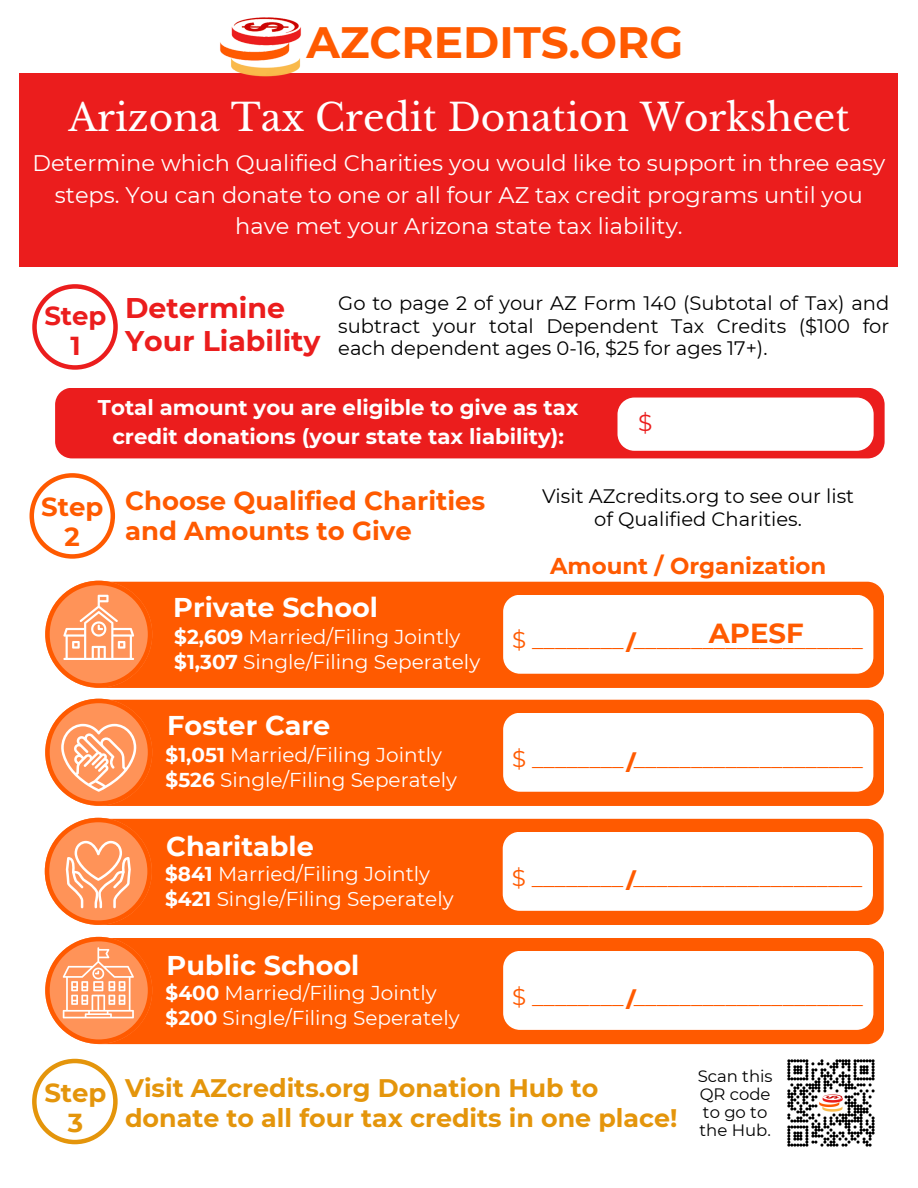
<style>
.page{position:relative;width:918px;height:1188px;background:#fff}
.page>*{position:absolute;margin:0;border:0;box-sizing:border-box;transform-origin:0 0}
.t1{font:700 43.8px "Montserrat";color:#ff5a00}
.t2{font:37.5px "Libre Baskerville";color:#fff}
.t3{font:700 28.35px/32.7px "Montserrat";color:#eb1d1d}
.t4{font:700 27.6px "Montserrat";color:#ff5a00}
.t5{font:700 27.45px "Open Sans";color:#ff5a00}
.t6{font:700 27.15px "Montserrat";color:#fff}
.t7{font:700 25.95px "Montserrat";color:#ff5a00}
.t8{font:700 25.95px "Montserrat";color:#eb1d1d}
.t9{font:700 25.95px "Montserrat";color:#e4950b}
.t10{font:700 25.35px/29.2px "Montserrat";color:#e4950b}
.t11{font:23.25px "Montserrat";color:#eb1d1d}
.t12{font:22.95px "Montserrat";color:#ff5a00}
.t13{font:700 22.95px "Montserrat";color:#ff5a00}
.t14{font:22.5px/31.5px "Montserrat";color:#fff;text-align:center}
.t15{font:700 21.3px/29.2px "Montserrat";color:#fff;text-align:center}
.t16{font:20.1px "Montserrat";color:#fff}
.t17{font:19.5px/22.5px "Montserrat";color:#000;text-align:justify}
.t18{font:16.5px "Montserrat";color:#000}
.s1{font-weight:700}
</style>
<div class="page">
<div style="left:82px;top:582px;width:802px;height:106px;background:#ff5a00;border-radius:17px"></div>
<svg style="left:45px;top:581px;width:107px;height:107px"></svg>
<div style="left:503px;top:595px;width:370px;height:79px;background:#fff;border-radius:17px"></div>
<div style="left:55px;top:388px;width:830px;height:70px;background:#eb1d1d"></div>
<svg style="left:618px;top:398px;width:256px;height:53px"></svg>
<div style="left:82px;top:700px;width:802px;height:106px;background:#ff5a00;border-radius:17px"></div>
<div style="left:503px;top:713px;width:370px;height:79px;background:#fff;border-radius:17px"></div>
<svg style="left:45px;top:699px;width:107px;height:107px"></svg>
<div style="left:82px;top:819px;width:802px;height:106px;background:#ff5a00;border-radius:17px"></div>
<div style="left:503px;top:832px;width:370px;height:79px;background:#fff;border-radius:17px"></div>
<svg style="left:45px;top:818px;width:107px;height:107px"></svg>
<div style="left:19px;top:73px;width:879px;height:193px;background:#eb1d1d"></div>
<img style="left:220px;top:17px;width:81px;height:60px">
<svg style="left:32px;top:284px;width:86px;height:86px"></svg>
<svg style="left:30px;top:473px;width:85px;height:86px"></svg>
<svg style="left:32px;top:1059px;width:86px;height:85px"></svg>
<img style="left:787px;top:1059px;width:88px;height:88px">
<div style="left:82px;top:938px;width:802px;height:106px;background:#ff5a00;border-radius:17px"></div>
<div style="left:503px;top:951px;width:370px;height:79px;background:#fff;border-radius:17px"></div>
<svg style="left:45px;top:937px;width:107px;height:107px"></svg>
<p class="t1" style="left:307px;top:15px;width:378px">AZCREDITS.ORG</p>
<p class="t2" style="left:68px;top:95px;width:783px">Arizona Tax Credit Donation Worksheet</p>
<p class="t14" style="left:32px;top:148px;width:855px">Determine which Qualified Charities you would like to support in three easy steps. You can donate to one or all four AZ tax credit programs until you have met your Arizona state tax liability.</p>
<p class="t8" style="left:44px;top:300px;width:64px">Step</p>
<p class="t8" style="left:70px;top:330px;width:12px">1</p>
<p class="t3" style="left:125px;top:292px;width:197px">Determine<br>Your Liability</p>
<p class="t17" style="left:338px;top:292px;width:553px">Go to page 2 of your AZ Form 140 (Subtotal of Tax) and subtract your total Dependent Tax Credits ($100 for each dependent ages 0-16, $25 for ages 17+).</p>
<p class="t15" style="left:98px;top:393px;width:482px">Total amount you are eligible to give as tax credit donations (your state tax liability):</p>
<p class="t11" style="left:638px;top:409px;width:16px">$</p>
<p class="t7" style="left:41px;top:491px;width:64px">Step</p>
<p class="t7" style="left:65px;top:521px;width:17px">2</p>
<p class="t9" style="left:44px;top:1077px;width:64px">Step</p>
<p class="t9" style="left:68px;top:1106px;width:17px">3</p>
<p class="t7" style="left:125px;top:485px;width:362px">Choose Qualified Charities</p>
<p class="t7" style="left:125px;top:514px;width:288px">and Amounts to Give</p>
<p class="t6" style="left:173px;top:590px;width:206px">Private School</p>
<p class="t16" style="left:174px;top:625px;width:288px"><span class="s1">$2,609</span> Married/Filing Jointly</p>
<p class="t16" style="left:174px;top:649px;width:307px"><span class="s1">$1,307</span> Single/Filing Seperately</p>
<p class="t6" style="left:167px;top:708px;width:165px">Foster Care</p>
<p class="t16" style="left:166px;top:743px;width:278px"><span class="s1">$1,051</span> Married/Filing Jointly</p>
<p class="t16" style="left:166px;top:767px;width:293px"><span class="s1">$526</span> Single/Filing Seperately</p>
<p class="t6" style="left:166px;top:830px;width:149px">Charitable</p>
<p class="t16" style="left:165px;top:862px;width:266px"><span class="s1">$841</span> Married/Filing Jointly</p>
<p class="t16" style="left:165px;top:886px;width:290px"><span class="s1">$421</span> Single/Filing Seperately</p>
<p class="t6" style="left:167px;top:949px;width:194px">Public School</p>
<p class="t16" style="left:166px;top:981px;width:273px"><span class="s1">$400</span> Married/Filing Jointly</p>
<p class="t16" style="left:166px;top:1006px;width:295px"><span class="s1">$200</span> Single/Filing Seperately</p>
<p class="t17" style="left:542px;top:485px;width:314px;text-align:center">Visit AZcredits.org to see our list of Qualified Charities.</p>
<p class="t13" style="left:550px;top:552px;width:278px">Amount / Organization</p>
<p class="t4" style="left:709px;top:617px;width:96px">APESF</p>
<p class="t12" style="left:512px;top:625px;width:352px">$ ________ ____________________</p>
<p class="t5" style="left:625px;top:623px;width:13px">/</p>
<p class="t12" style="left:512px;top:745px;width:352px">$ ________ ____________________</p>
<p class="t5" style="left:625px;top:743px;width:13px">/</p>
<p class="t12" style="left:512px;top:864px;width:352px">$ ________ ____________________</p>
<p class="t5" style="left:625px;top:861px;width:13px">/</p>
<p class="t12" style="left:512px;top:983px;width:352px">$ ________ ____________________</p>
<p class="t5" style="left:625px;top:979px;width:13px">/</p>
<p class="t10" style="left:125px;top:1074px;width:554px">Visit AZcredits.org Donation Hub to donate to all four tax credits in one place!</p>
<p class="t18" style="left:698px;top:1066px;width:76px">Scan this</p>
<p class="t18" style="left:700px;top:1084px;width:72px">QR code</p>
<p class="t18" style="left:703px;top:1102px;width:66px">to go to</p>
<p class="t18" style="left:700px;top:1120px;width:73px">the Hub.</p>
</div>
